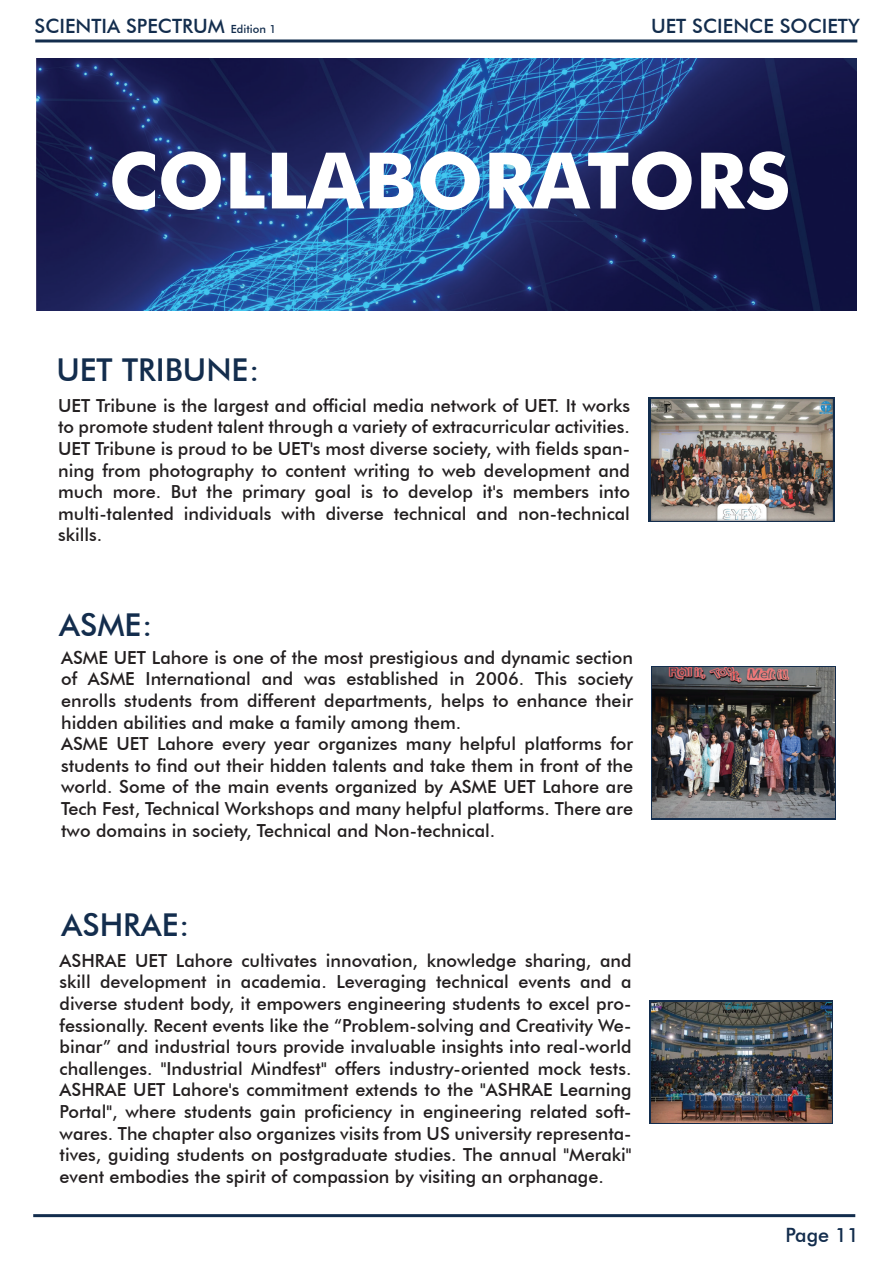
<style>
.page{position:relative;width:893px;height:1263px;background:#fff}
.page>*{position:absolute;margin:0;border:0;box-sizing:border-box;transform-origin:0 0}
.t1{font:700 78px "Futura BT";color:#fff}
.t2{font:500 31.5px "Futura BT";color:#132d4d}
.t3{font:500 19.65px "Futura BT";color:#132d4d}
.t4{font:500 18px/21.6px "Futura BT";color:#231f20;text-align:justify}
.s1{font-size:11.25px}
</style>
<div class="page">
<hr style="left:35px;top:39px;width:822px;height:3px;background:#132d4d">
<hr style="left:33px;top:1214px;width:822px;height:3px;background:#132d4d">
<img style="left:36px;top:59px;width:821px;height:251px">
<svg style="left:651px;top:666px;width:185px;height:153px"></svg>
<svg style="left:650px;top:1001px;width:182px;height:123px"></svg>
<img style="left:652px;top:668px;width:182px;height:149px">
<svg style="left:648px;top:398px;width:186px;height:124px"></svg>
<img style="left:651px;top:1002px;width:180px;height:120px">
<img style="left:651px;top:399px;width:182px;height:121px">
<p class="t3" style="left:35px;top:14px;width:243px">SCIENTIA SPECTRUM <span class="s1">Edition 1</span></p>
<p class="t3" style="left:651px;top:14px;width:210px">UET SCIENCE SOCIETY</p>
<h1 class="t1" style="left:109px;top:133px;width:683px">COLLABORATORS</h1>
<h2 class="t2" style="left:56px;top:351px;width:204px">UET TRIBUNE:</h2>
<p class="t4" style="left:58px;top:394px;width:573px">UET Tribune is the largest and official media network of UET. It works to promote student talent through a variety of extracurricular activities.<br>UET Tribune is proud to be UET's most diverse society, with fields span&shy;ning from photography to content writing to web development and much more. But the primary goal is to develop it's members into multi-talented individuals with diverse technical and non-technical skills.</p>
<h2 class="t2" style="left:59px;top:606px;width:95px">ASME:</h2>
<p class="t4" style="left:61px;top:646px;width:573px;text-align:left">ASME UET Lahore is one of the most prestigious and dynamic section of ASME International and was established in 2006. This society enrolls students from different departments, helps to enhance their hidden abilities and make a family among them.<br>ASME UET Lahore every year organizes many helpful platforms for students to find out their hidden talents and take them in front of the world. Some of the main events organized by ASME UET Lahore are Tech Fest, Technical Workshops and many helpful platforms. There are two domains in society, Technical and Non-technical.</p>
<h2 class="t2" style="left:62px;top:905px;width:129px">ASHRAE:</h2>
<p class="t4" style="left:60px;top:949px;width:573px">ASHRAE UET Lahore cultivates innovation, knowledge sharing, and skill development in academia. Leveraging technical events and a diverse student body, it empowers engineering students to excel pro&shy;fessionally. Recent events like the “Problem-solving and Creativity We&shy;binar” and industrial tours provide invaluable insights into real-world challenges. "Industrial Mindfest" offers industry-oriented mock tests.<br>ASHRAE UET Lahore's commitment extends to the "ASHRAE Learning Portal", where students gain proficiency in engineering related soft&shy;wares. The chapter also organizes visits from US university representa&shy;tives, guiding students on postgraduate studies. The annual "Meraki" event embodies the spirit of compassion by visiting an orphanage.</p>
<p class="t3" style="left:785px;top:1223px;width:75px">Page 11</p>
</div>
